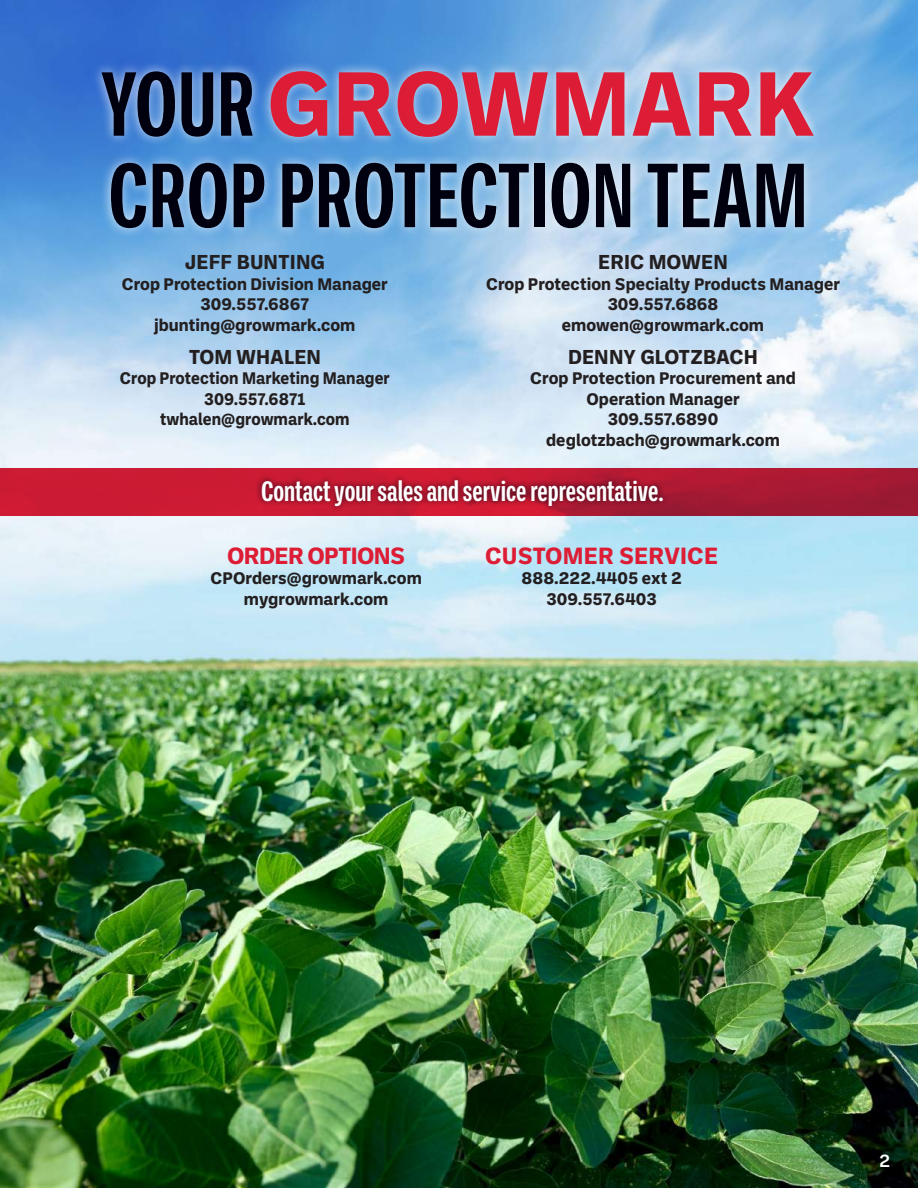
<style>
.page{position:relative;width:918px;height:1188px;background:#fff}
.page>*{position:absolute;margin:0;border:0;box-sizing:border-box;transform-origin:0 0}
.t1{font:700 condensed 93.15px "Ballinger X";color:#00000e}
.t2{font:700 93.15px "Ballinger";color:#dd1d35}
.t3{font:700 condensed 28.8px "Ballinger X";color:#fff}
.t4{font:700 24px "Ballinger";letter-spacing:-.015em;color:#dd1d35}
.t5{font:700 20.55px "Ballinger";color:#231f20}
.t6{font:500 18px "Ballinger";color:#fff}
.t7{font:700 17.25px/20.5px "Ballinger";color:#231f20;text-align:center}
.t8{font:700 17.25px/20.5px "Ballinger";color:#231f20;text-align:center;scale:.95 1}
.s1{font-family:"Ballinger X";font-stretch:condensed;color:#00000e}
</style>
<div class="page">
<img style="left:0;top:0;width:918px;height:1188px">
<div style="left:91px;top:60px;width:733px;height:179px;background:#fff;opacity:.75"></div>
<svg style="left:0;top:468px;width:918px;height:48px;fill:#c91b33"></svg>
<div style="left:255px;top:473px;width:414px;height:39px;background:#00000e;opacity:.75"></div>
<div style="left:874px;top:1149px;width:21px;height:25px;background:#00000e;opacity:.75"></div>
<h1 class="t2" style="left:101px;top:38px;width:716px"><span class="s1">YOUR</span> GROWMARK</h1>
<h1 class="t1" style="left:108px;top:144px;width:701px">CROP PROTECTION TEAM</h1>
<p class="t5" style="left:185px;top:248px;width:142px">JEFF BUNTING</p>
<p class="t7" style="left:122px;top:273px;width:268px">Crop Protection Division Manager<br>309.557.6867 jbunting@growmark.com</p>
<p class="t5" style="left:189px;top:342px;width:134px">TOM WHALEN</p>
<p class="t8" style="left:120px;top:367px;width:286px">Crop Protection Marketing Manager<br>309.557.6871 twhalen@growmark.com</p>
<p class="t5" style="left:598px;top:248px;width:131px">ERIC MOWEN</p>
<p class="t7" style="left:486px;top:273px;width:356px">Crop Protection Specialty Products Manager<br>309.557.6868<br>emowen@growmark.com</p>
<p class="t5" style="left:568px;top:342px;width:191px">DENNY GLOTZBACH</p>
<p class="t7" style="left:530px;top:367px;width:267px">Crop Protection Procurement and<br>Operation Manager<br>309.557.6890 deglotzbach@growmark.com</p>
<h2 class="t3" style="left:261px;top:475px;width:404px">Contact your sales and service representative.</h2>
<h3 class="t4" style="left:227px;top:538px;width:179px">ORDER OPTIONS</h3>
<p class="t7" style="left:211px;top:567px;width:213px">CPOrders@growmark.com mygrowmark.com</p>
<h3 class="t4" style="left:485px;top:538px;width:235px">CUSTOMER SERVICE</h3>
<p class="t7" style="left:522px;top:567px;width:162px">888.222.4405 ext 2<br>309.557.6403</p>
<p class="t6" style="left:879px;top:1149px;width:13px">2</p>
</div>
